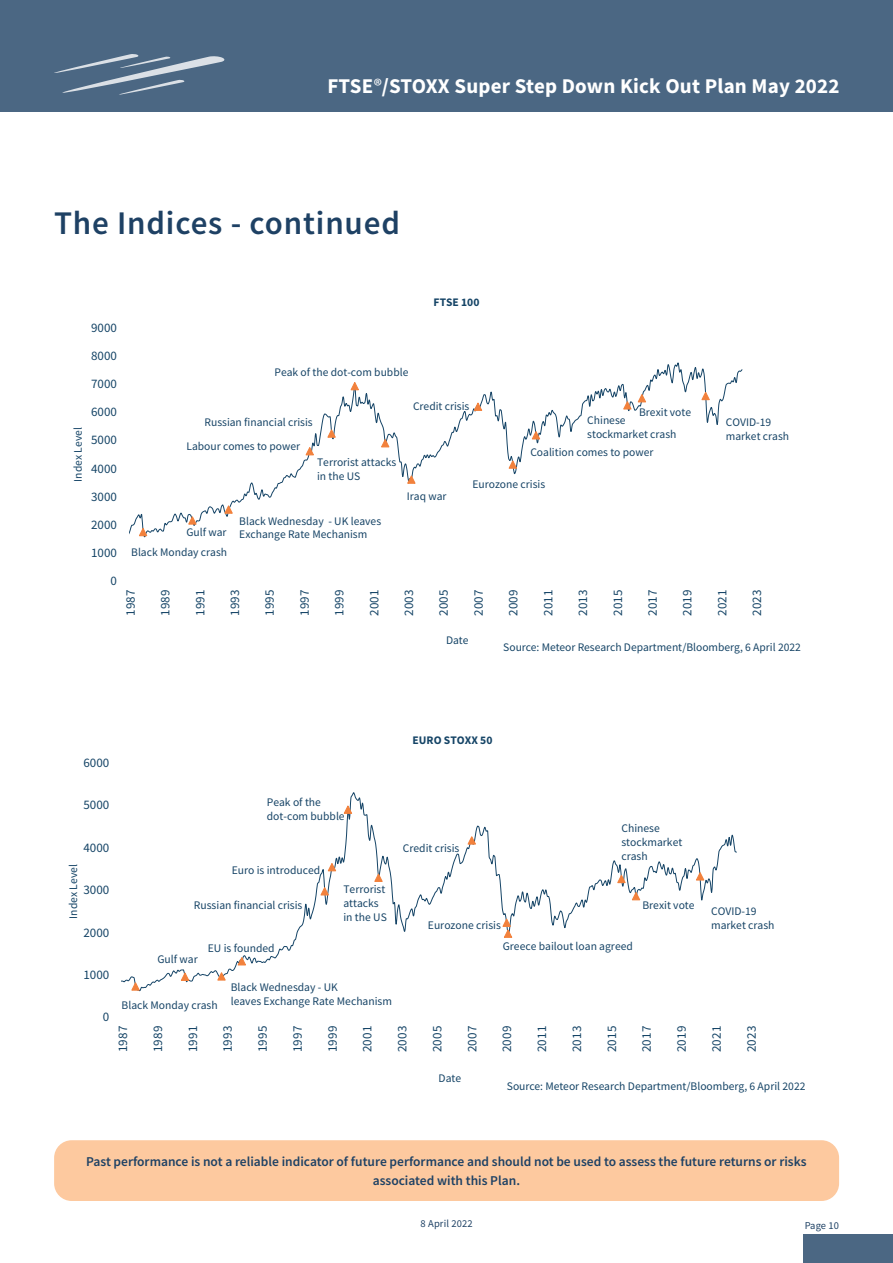
<style>
.page{position:relative;width:893px;height:1263px;background:#fff}
.page>*{position:absolute;margin:0;border:0;box-sizing:border-box;transform-origin:0 0}
.Heading{font:600 33px "Source Sans Pro";letter-spacing:.025em;color:#1e4164}
.t1{font:700 21px "Source Sans Pro";letter-spacing:.01em;color:#fff}
.Body_Text{font:600 13.5px/18.8px "Source Sans Pro";color:#1e4164;text-align:center}
.t2{font:13.05px "Source Sans Pro";letter-spacing:-.005em;color:#154466}
.t3{font:11.55px/14px "Source Sans Pro";color:#174466}
.t4{font:11.55px "Source Sans Pro";color:#154466}
.t5{font:700 11.55px "Source Sans Pro";color:#154466}
.t6{font:10.5px "Source Sans Pro";letter-spacing:.01em;color:#1e4164}
.s1{font-family:"Myriad Pro";font-weight:400}
.s2{color:#174466}
</style>
<div class="page">
<div style="left:1px;top:0;width:892px;height:112px;background:#4b6783"></div>
<hr style="left:0;top:0;width:1px;height:112px;background:#4b6783">
<svg style="left:54px;top:54px;width:171px;height:41px"></svg>
<svg style="left:122px;top:792px;width:615px;height:198px"></svg>
<svg style="left:130px;top:981px;width:11px;height:10px"></svg>
<svg style="left:180px;top:972px;width:10px;height:9px"></svg>
<svg style="left:216px;top:971px;width:11px;height:10px"></svg>
<svg style="left:236px;top:956px;width:11px;height:10px"></svg>
<svg style="left:319px;top:886px;width:11px;height:10px"></svg>
<svg style="left:327px;top:862px;width:10px;height:10px"></svg>
<svg style="left:343px;top:804px;width:10px;height:10px"></svg>
<svg style="left:373px;top:873px;width:11px;height:9px"></svg>
<svg style="left:466px;top:835px;width:11px;height:10px"></svg>
<svg style="left:501px;top:918px;width:12px;height:20px"></svg>
<svg style="left:616px;top:874px;width:11px;height:10px"></svg>
<svg style="left:631px;top:891px;width:10px;height:10px"></svg>
<svg style="left:695px;top:871px;width:10px;height:10px"></svg>
<svg style="left:129px;top:362px;width:614px;height:176px"></svg>
<svg style="left:138px;top:527px;width:10px;height:10px"></svg>
<svg style="left:187px;top:515px;width:11px;height:10px"></svg>
<svg style="left:223px;top:504px;width:11px;height:10px"></svg>
<svg style="left:304px;top:446px;width:11px;height:10px"></svg>
<svg style="left:326px;top:428px;width:11px;height:10px"></svg>
<svg style="left:349px;top:381px;width:11px;height:10px"></svg>
<svg style="left:380px;top:438px;width:11px;height:10px"></svg>
<svg style="left:406px;top:474px;width:11px;height:10px"></svg>
<svg style="left:473px;top:402px;width:10px;height:9px"></svg>
<svg style="left:507px;top:459px;width:11px;height:10px"></svg>
<svg style="left:531px;top:430px;width:10px;height:10px"></svg>
<svg style="left:622px;top:393px;width:25px;height:17px"></svg>
<svg style="left:700px;top:391px;width:11px;height:10px"></svg>
<div style="left:803px;top:1234px;width:90px;height:29px;background:#4b6783"></div>
<div style="left:54px;top:1140px;width:785px;height:61px;background:#fdc99f;border-radius:18px"></div>
<h2 class="t1" style="left:327px;top:72px;width:514px">FTSE<span class="s1">®</span>/STOXX Super Step Down Kick Out Plan May 2022</h2>
<p class="Heading" style="left:54px;top:201px;width:347px">The Indices - continued</p>
<p class="t2" style="left:91px;top:319px;width:27px">9000</p>
<p class="t2" style="left:91px;top:347px;width:27px">8000</p>
<p class="t2" style="left:91px;top:375px;width:27px">7000</p>
<p class="t3" style="left:275px;top:365px;width:135px">Peak of the dot-com bubble</p>
<p class="t5" style="left:434px;top:295px;width:47px">FTSE 100</p>
<p class="t4" style="left:71px;top:482px;width:56px;rotate:-90deg">Index Level</p>
<p class="t2" style="left:91px;top:404px;width:27px">6000</p>
<p class="t2" style="left:91px;top:432px;width:27px">5000</p>
<p class="t2" style="left:91px;top:460px;width:27px">4000</p>
<p class="t2" style="left:91px;top:488px;width:27px">3000</p>
<p class="t2" style="left:91px;top:516px;width:27px">2000</p>
<p class="t2" style="left:91px;top:544px;width:27px">1000</p>
<p class="t2" style="left:110px;top:572px;width:8px">0</p>
<p class="t3" style="left:204px;top:415px;width:110px">Russian financial crisis</p>
<p class="t3" style="left:186px;top:439px;width:115px">Labour comes to power</p>
<p class="t3" style="left:317px;top:455px;width:81px">Terrorist attacks in the US</p>
<p class="t3" style="left:186px;top:525px;width:42px">Gulf war</p>
<p class="t3" style="left:131px;top:545px;width:97px">Black Monday crash</p>
<p class="t3" style="left:239px;top:514px;width:143px">Black Wednesday - UK leaves<br>Exchange Rate Mechanism</p>
<p class="t3" style="left:413px;top:399px;width:58px">Credit crisis</p>
<p class="t3" style="left:639px;top:405px;width:53px">Brexit vote</p>
<p class="t3" style="left:587px;top:413px;width:91px">Chinese stockmarket crash</p>
<p class="t3" style="left:530px;top:445px;width:125px">Coalition comes to power</p>
<p class="t3" style="left:407px;top:489px;width:41px">Iraq war</p>
<p class="t3" style="left:472px;top:477px;width:74px">Eurozone crisis</p>
<p class="t3" style="left:726px;top:415px;width:65px">COVID-19 market crash</p>
<p class="t2" style="left:122px;top:616px;width:27px;rotate:-90deg">1987</p>
<p class="t2" style="left:157px;top:616px;width:27px;rotate:-90deg">1989</p>
<p class="t2" style="left:192px;top:616px;width:27px;rotate:-90deg">1991</p>
<p class="t2" style="left:227px;top:616px;width:27px;rotate:-90deg">1993</p>
<p class="t2" style="left:261px;top:616px;width:27px;rotate:-90deg">1995</p>
<p class="t2" style="left:296px;top:616px;width:27px;rotate:-90deg">1997</p>
<p class="t2" style="left:331px;top:616px;width:27px;rotate:-90deg">1999</p>
<p class="t2" style="left:366px;top:616px;width:27px;rotate:-90deg">2001</p>
<p class="t2" style="left:401px;top:616px;width:27px;rotate:-90deg">2003</p>
<p class="t2" style="left:435px;top:616px;width:27px;rotate:-90deg">2005</p>
<p class="t2" style="left:470px;top:616px;width:27px;rotate:-90deg">2007</p>
<p class="t2" style="left:505px;top:616px;width:27px;rotate:-90deg">2009</p>
<p class="t2" style="left:540px;top:616px;width:27px;rotate:-90deg">2011</p>
<p class="t2" style="left:575px;top:616px;width:27px;rotate:-90deg">2013</p>
<p class="t2" style="left:609px;top:616px;width:27px;rotate:-90deg">2015</p>
<p class="t2" style="left:644px;top:616px;width:27px;rotate:-90deg">2017</p>
<p class="t2" style="left:679px;top:616px;width:27px;rotate:-90deg">2019</p>
<p class="t2" style="left:714px;top:616px;width:27px;rotate:-90deg">2021</p>
<p class="t2" style="left:749px;top:616px;width:27px;rotate:-90deg">2023</p>
<p class="t4" style="left:446px;top:633px;width:24px">Date</p>
<p class="t4" style="left:503px;top:640px;width:299px">Source: Meteor Research Department/Bloomberg, <span class="s2">6 April 2022</span></p>
<p class="t2" style="left:83px;top:754px;width:27px">6000</p>
<p class="t5" style="left:413px;top:732px;width:81px">EURO STOXX 50</p>
<p class="t2" style="left:83px;top:797px;width:27px">5000</p>
<p class="t2" style="left:83px;top:839px;width:27px">4000</p>
<p class="t4" style="left:66px;top:918px;width:56px;rotate:-90deg">Index Level</p>
<p class="t2" style="left:83px;top:881px;width:27px">3000</p>
<p class="t2" style="left:83px;top:924px;width:27px">2000</p>
<p class="t2" style="left:83px;top:966px;width:27px">1000</p>
<p class="t2" style="left:103px;top:1009px;width:8px">0</p>
<p class="t3" style="left:267px;top:795px;width:79px">Peak of the dot-com bubble</p>
<p class="t3" style="left:232px;top:863px;width:90px">Euro is introduced</p>
<p class="t3" style="left:194px;top:898px;width:110px">Russian financial crisis</p>
<p class="t3" style="left:157px;top:952px;width:42px">Gulf war</p>
<p class="t3" style="left:208px;top:941px;width:68px">EU is founded</p>
<p class="t3" style="left:343px;top:882px;width:45px">Terrorist attacks in the US</p>
<p class="t3" style="left:122px;top:998px;width:98px">Black Monday crash</p>
<p class="t3" style="left:231px;top:980px;width:163px">Black Wednesday - UK<br>leaves Exchange Rate Mechanism</p>
<p class="t3" style="left:403px;top:841px;width:58px">Credit crisis</p>
<p class="t3" style="left:428px;top:918px;width:74px">Eurozone crisis</p>
<p class="t3" style="left:621px;top:821px;width:62px">Chinese stockmarket crash</p>
<p class="t3" style="left:642px;top:898px;width:54px">Brexit vote</p>
<p class="t3" style="left:503px;top:939px;width:132px">Greece bailout loan agreed</p>
<p class="t3" style="left:711px;top:904px;width:65px">COVID-19 market crash</p>
<p class="t2" style="left:115px;top:1052px;width:27px;rotate:-90deg">1987</p>
<p class="t2" style="left:149px;top:1052px;width:27px;rotate:-90deg">1989</p>
<p class="t2" style="left:184px;top:1052px;width:27px;rotate:-90deg">1991</p>
<p class="t2" style="left:219px;top:1052px;width:27px;rotate:-90deg">1993</p>
<p class="t2" style="left:254px;top:1052px;width:27px;rotate:-90deg">1995</p>
<p class="t2" style="left:289px;top:1052px;width:27px;rotate:-90deg">1997</p>
<p class="t2" style="left:324px;top:1052px;width:27px;rotate:-90deg">1999</p>
<p class="t2" style="left:359px;top:1052px;width:27px;rotate:-90deg">2001</p>
<p class="t2" style="left:394px;top:1052px;width:27px;rotate:-90deg">2003</p>
<p class="t2" style="left:429px;top:1052px;width:27px;rotate:-90deg">2005</p>
<p class="t2" style="left:464px;top:1052px;width:27px;rotate:-90deg">2007</p>
<p class="t2" style="left:499px;top:1052px;width:27px;rotate:-90deg">2009</p>
<p class="t2" style="left:534px;top:1052px;width:27px;rotate:-90deg">2011</p>
<p class="t2" style="left:568px;top:1052px;width:27px;rotate:-90deg">2013</p>
<p class="t2" style="left:603px;top:1052px;width:27px;rotate:-90deg">2015</p>
<p class="t2" style="left:638px;top:1052px;width:27px;rotate:-90deg">2017</p>
<p class="t2" style="left:673px;top:1052px;width:27px;rotate:-90deg">2019</p>
<p class="t2" style="left:708px;top:1052px;width:27px;rotate:-90deg">2021</p>
<p class="t2" style="left:743px;top:1052px;width:27px;rotate:-90deg">2023</p>
<p class="t4" style="left:439px;top:1071px;width:24px">Date</p>
<p class="t4" style="left:507px;top:1078px;width:300px">Source: Meteor Research Department/Bloomberg, 6 April <span class="s2">2022</span></p>
<p class="Body_Text" style="left:86px;top:1152px;width:722px">Past performance is not a reliable indicator of future performance and should not be used to assess the future returns or risks associated with this Plan.</p>
<p class="t6" style="left:421px;top:1217px;width:53px">8 April 2022</p>
<p class="t6" style="left:805px;top:1218px;width:36px">Page 10</p>
</div>
